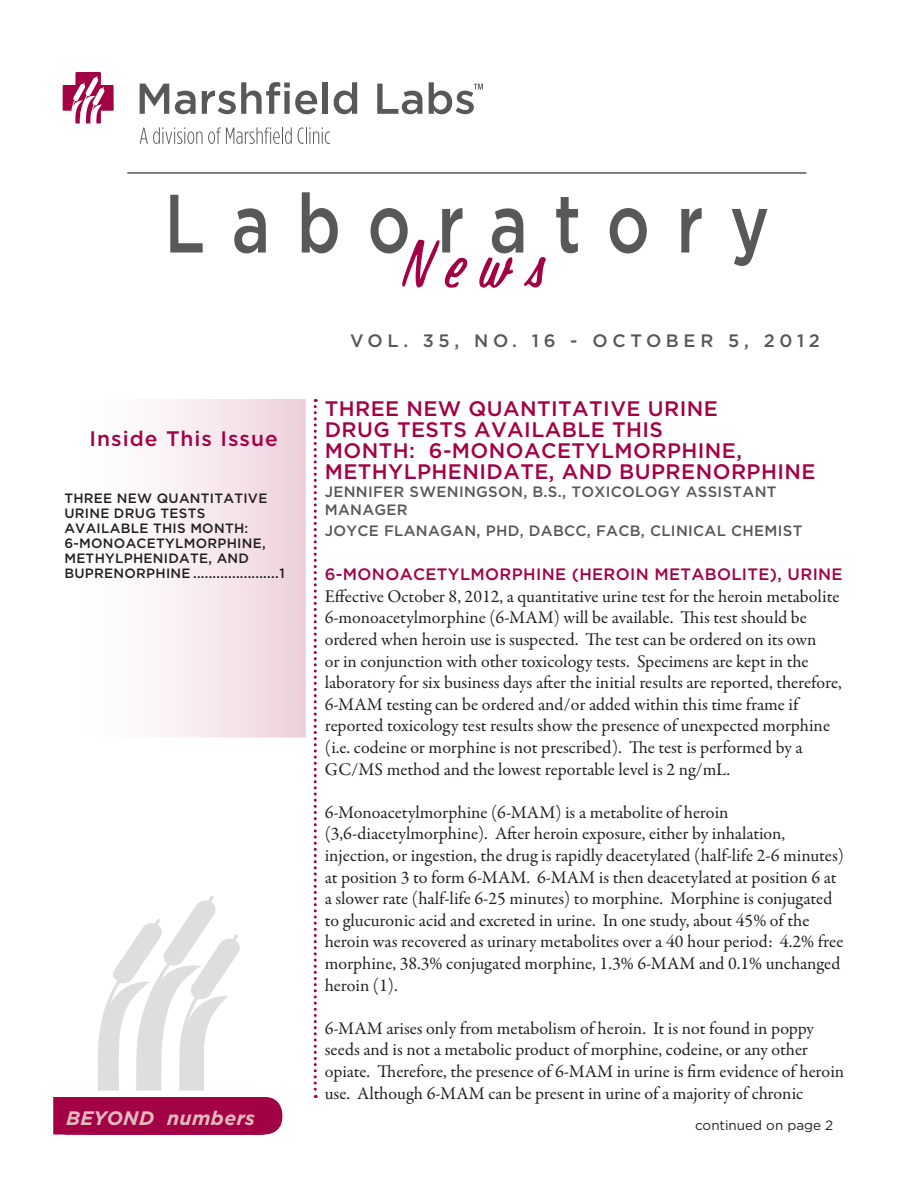
<style>
.page{position:relative;width:918px;height:1188px;background:#fff}
.page>*{position:absolute;margin:0;border:0;box-sizing:border-box;transform-origin:0 0}
.t1{font:italic 97.2px "PAINTSTROKE";color:#a30146;scale:.74 1}
.t2{font:500 82.5px "Gotham";letter-spacing:.4em;color:#57585a;scale:.8 1}
.t3{font:500 21px/21px "Gotham";letter-spacing:.02em;color:#a30146}
.t4{font:500 21px "Gotham";letter-spacing:.05em;color:#a30146}
.t5{font:italic 700 19.5px "Gotham";letter-spacing:.02em;color:#e3b9bd}
.Default{font:18px/21.6px "Garamond Premr Pro";color:#231f20}
.t6{font:500 18px "Gotham";letter-spacing:.26em;color:#57585a}
.Subtitle{font:500 16.5px "Gotham";letter-spacing:.02em;color:#a30146}
.Author{font:500 15px/18px "Gotham";letter-spacing:.02em;color:#57585a}
.Inside_Issue{font:500 13.5px/15px "Gotham";letter-spacing:.02em;color:#231f20}
.t7{font:13.5px "Gotham";color:#231f20}
</style>
<div class="page">
<svg style="left:63px;top:72px;width:51px;height:52px"></svg>
<svg style="left:140px;top:84px;width:29px;height:30px"></svg>
<svg style="left:175px;top:91px;width:21px;height:23px"></svg>
<svg style="left:202px;top:82px;width:115px;height:32px"></svg>
<div style="left:323px;top:82px;width:5px;height:32px;background:#57585a"></div>
<svg style="left:334px;top:82px;width:23px;height:32px"></svg>
<svg style="left:377px;top:84px;width:45px;height:30px"></svg>
<svg style="left:429px;top:82px;width:54px;height:32px"></svg>
<svg style="left:140px;top:127px;width:152px;height:17px"></svg>
<svg style="left:298px;top:127px;width:32px;height:17px"></svg>
<div style="left:63px;top:399px;width:243px;height:339px;background:linear-gradient(to right,#fff,#efd3df)"></div>
<svg style="left:314px;top:399px;width:3px;height:699px"></svg>
<div style="left:53px;top:1097px;width:211px;height:38px;background:#a30146;border:2px solid #a30146"></div>
<div style="left:72px;top:1098px;width:210px;height:36px;background:#a30146;border-radius:16px"></div>
<div style="left:71px;top:1097px;width:211px;height:38px;border:2px solid #a30146;border-radius:16px"></div>
<div style="left:65px;top:1108px;width:197px;height:26px;background:#a30146"></div>
<div style="left:65px;top:1108px;width:198px;height:27px;border:2px solid #a30146"></div>
<hr style="left:127px;top:172px;width:679px;height:2px;background:#57585a">
<svg style="left:98px;top:896px;width:142px;height:195px"></svg>
<p class="t2" style="left:164px;top:173px;width:758px">Laboratory</p>
<p class="t1" style="left:402px;top:220px;width:222px">News</p>
<p class="t4" style="left:89px;top:426px;width:190px">Inside This Issue</p>
<p class="Inside_Issue" style="left:64px;top:490px;width:222px">THREE NEW QUANTITATIVE<br>URINE DRUG TESTS<br>AVAILABLE THIS MONTH:<br>6-MONOACETYLMORPHINE,<br>METHYLPHENIDATE, AND<br>BUPRENORPHINE ......................1</p>
<p class="t5" style="left:66px;top:1106px;width:190px">BEYOND numbers</p>
<p class="t6" style="left:350px;top:330px;width:471px">VOL. 35, NO. 16 - OCTOBER 5, 2012</p>
<p class="t3" style="left:325px;top:398px;width:492px">THREE NEW QUANTITATIVE URINE<br>DRUG TESTS AVAILABLE THIS<br>MONTH: 6-MONOACETYLMORPHINE,<br>METHYLPHENIDATE, AND BUPRENORPHINE</p>
<p class="Author" style="left:325px;top:482px;width:453px">JENNIFER SWENINGSON, B.S., TOXICOLOGY ASSISTANT<br>MANAGER</p>
<p class="Author" style="left:325px;top:521px;width:479px">JOYCE FLANAGAN, PHD, DABCC, FACB, CLINICAL CHEMIST</p>
<p class="Subtitle" style="left:325px;top:564px;width:519px">6-MONOACETYLMORPHINE (HEROIN METABOLITE), URINE</p>
<p class="Default" style="left:325px;top:586px;width:519px">Effective October 8, 2012, a quantitative urine test for the heroin metabolite 6-monoacetylmorphine (6-MAM) will be available. This test should be ordered when heroin use is suspected. The test can be ordered on its own<br>or in conjunction with other toxicology tests. Specimens are kept in the laboratory for six business days after the initial results are reported, therefore, 6-MAM testing can be ordered and/or added within this time frame if reported toxicology test results show the presence of unexpected morphine (i.e. codeine or morphine is not prescribed). The test is performed by a</p>
<p class="Default" style="left:325px;top:759px;width:407px">GC/MS method and the lowest reportable level is 2 ng/mL.</p>
<p class="Default" style="left:325px;top:802px;width:521px">6-Monoacetylmorphine (6-MAM) is a metabolite of heroin (3,6-diacetylmorphine). After heroin exposure, either by inhalation, injection, or ingestion, the drug is rapidly deacetylated (half-life 2-6 minutes) at position 3 to form 6-MAM. 6-MAM is then deacetylated at position 6 at a slower rate (half-life 6-25 minutes) to morphine. Morphine is conjugated to glucuronic acid and excreted in urine. In one study, about 45% of the heroin was recovered as urinary metabolites over a 40 hour period: 4.2% free morphine, 38.3% conjugated morphine, 1.3% 6-MAM and 0.1% unchanged heroin (1).</p>
<p class="Default" style="left:325px;top:1018px;width:521px">6-MAM arises only from metabolism of heroin. It is not found in poppy seeds and is not a metabolic product of morphine, codeine, or any other opiate. Therefore, the presence of 6-MAM in urine is firm evidence of heroin use. Although 6-MAM can be present in urine of a majority of chronic</p>
<p class="t7" style="left:695px;top:1117px;width:140px">continued on page 2</p>
</div>
